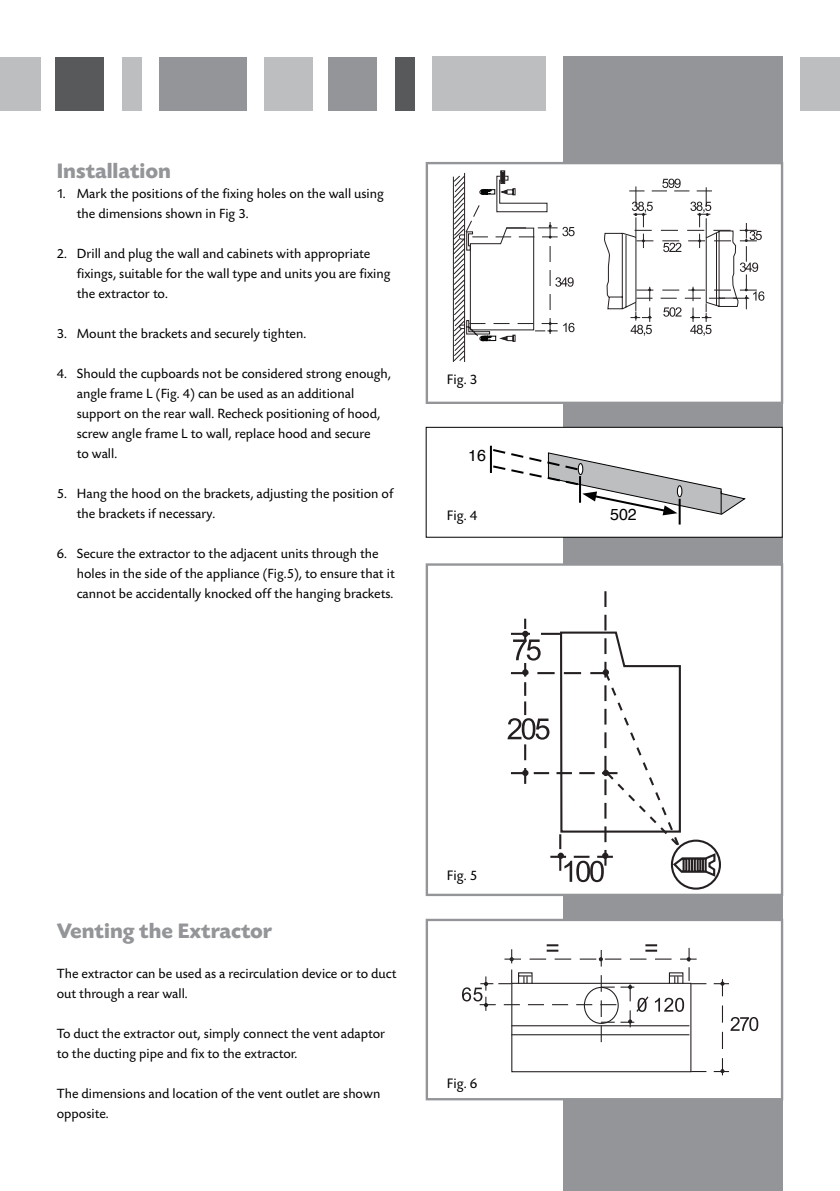
<style>
.page{position:relative;width:840px;height:1191px;background:#fff}
.page>*{position:absolute;margin:0;border:0;box-sizing:border-box;transform-origin:0 0}
.t1{font:700 22px "Today SB";color:#939598}
.t2{font:16px "Helvetica";color:#000}
.t3{font:14.4px "Today SB";color:#000}
.t4{font:14px/20px "Today SB";color:#000}
</style>
<div class="page">
<div style="left:800px;top:57px;width:39px;height:53px;background:#bcbec0"></div>
<div style="left:563px;top:57px;width:219px;height:1134px;background:#939598"></div>
<div style="left:394px;top:57px;width:20px;height:53px;background:#58595b"></div>
<div style="left:328px;top:57px;width:48px;height:53px;background:#939598"></div>
<div style="left:264px;top:57px;width:48px;height:53px;background:#bcbec0"></div>
<div style="left:159px;top:57px;width:88px;height:53px;background:#939598"></div>
<div style="left:122px;top:57px;width:19px;height:53px;background:#bcbec0"></div>
<div style="left:56px;top:57px;width:48px;height:53px;background:#58595b"></div>
<div style="left:0;top:57px;width:40px;height:53px;background:#bcbec0"></div>
<div style="left:432px;top:57px;width:113px;height:54px;background:#bcbec0"></div>
<div style="left:426px;top:427px;width:355px;height:110px;background:#fff"></div>
<div style="left:425px;top:427px;width:357px;height:111px;border:1px solid #000"></div>
<div style="left:425px;top:162px;width:357px;height:242px;background:#fff;border:2px solid #939598"></div>
<div style="left:425px;top:563px;width:357px;height:333px;background:#fff;border:2px solid #939598"></div>
<svg style="left:582px;top:665px;width:139px;height:225px"></svg>
<svg style="left:507px;top:591px;width:173px;height:291px"></svg>
<svg style="left:604px;top:179px;width:160px;height:157px"></svg>
<svg style="left:452px;top:170px;width:122px;height:192px"></svg>
<hr style="left:678px;top:499px;width:2px;height:25px;background:#000">
<hr style="left:489px;top:446px;width:2px;height:27px;background:#000">
<svg style="left:491px;top:447px;width:255px;height:68px"></svg>
<div style="left:425px;top:918px;width:357px;height:182px;background:#fff;border:2px solid #939598"></div>
<svg style="left:462px;top:944px;width:295px;height:131px"></svg>
<h1 class="t1" style="left:57px;top:159px;width:116px">Installation</h1>
<p class="t4" style="left:77px;top:184px;width:308px;text-indent:-20px">1. Mark the positions of the fixing holes on the wall using the dimensions shown in Fig 3.</p>
<p class="t4" style="left:77px;top:244px;width:315px;text-indent:-20px">2. Drill and plug the wall and cabinets with appropriate fixings, suitable for the wall type and units you are fixing the extractor to.</p>
<p class="t4" style="left:57px;top:324px;width:251px">3. Mount the brackets and securely tighten.</p>
<p class="t4" style="left:77px;top:364px;width:315px;text-indent:-20px">4. Should the cupboards not be considered strong enough, angle frame L (Fig. 4) can be used as an additional support on the rear wall. Recheck positioning of hood, screw angle frame L to wall, replace hood and secure<br>to wall.</p>
<p class="t4" style="left:77px;top:484px;width:318px;text-indent:-20px">5. Hang the hood on the brackets, adjusting the position of the brackets if necessary.</p>
<p class="t4" style="left:77px;top:544px;width:319px;text-indent:-20px">6. Secure the extractor to the adjacent units through the holes in the side of the appliance (Fig.5), to ensure that it cannot be accidentally knocked off the hanging brackets.</p>
<p class="t3" style="left:446px;top:371px;width:32px">Fig. 3</p>
<p class="t2" style="left:468px;top:442px;width:19px">16</p>
<p class="t3" style="left:446px;top:507px;width:32px">Fig. 4</p>
<h1 class="t1" style="left:57px;top:919px;width:217px">Venting the Extractor</h1>
<p class="t4" style="left:57px;top:964px;width:341px">The extractor can be used as a recirculation device or to duct out through a rear wall.</p>
<p class="t4" style="left:57px;top:1024px;width:330px">To duct the extractor out, simply connect the vent adaptor to the ducting pipe and fix to the extractor.</p>
<p class="t4" style="left:57px;top:1084px;width:325px">The dimensions and location of the vent outlet are shown opposite.</p>
<p class="t3" style="left:446px;top:867px;width:32px">Fig. 5</p>
<p class="t3" style="left:446px;top:1075px;width:32px">Fig. 6</p>
<p class="t2" style="left:609px;top:500px;width:28px">502</p>
</div>
